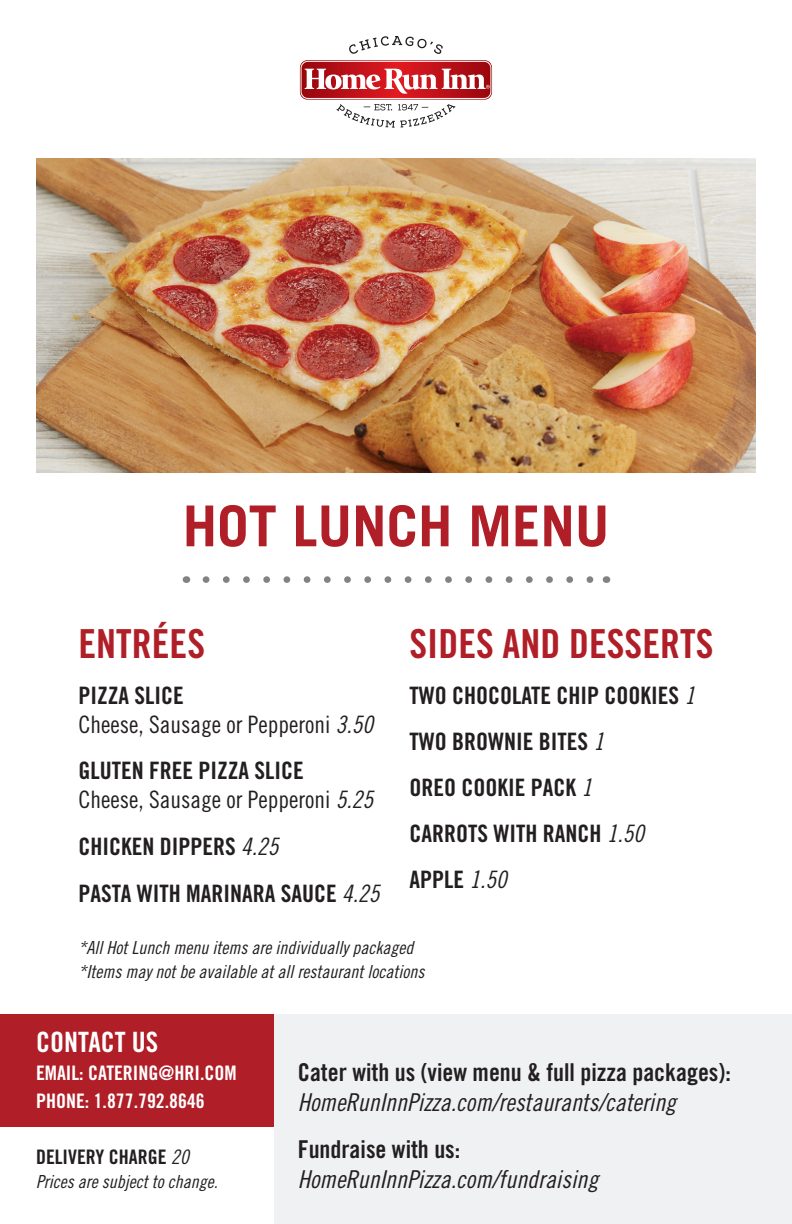
<style>
.page{position:relative;width:792px;height:1224px;background:#fff}
.page>*{position:absolute;margin:0;border:0;box-sizing:border-box;transform-origin:0 0}
.t1{font:700 56.4px "Trade Gothic LT Std";color:#b01e27}
.t2{font:40px "Trade Gothic LT Std Bd Cn 20";color:#b01e27}
.t3{font:28px "Trade Gothic LT Std Bd Cn 20";color:#fff}
.t4{font:24.6px "Trade Gothic LT Std Cn 18 Obl";color:#231f20}
.t5{font:24.6px "Trade Gothic LT Std Bd Cn 20";color:#231f20}
.t6{font:24px/46px "Trade Gothic LT Std Bd Cn 20";color:#231f20}
.t7{font:24px "Trade Gothic LT Std Cn 18";color:#231f20}
.t8{font:20px/28px "Trade Gothic LT Std Bd Cn 20";color:#fff}
.t9{font:20px "Trade Gothic LT Std Bd Cn 20";color:#231f20}
.t10{font:18px/24px "Trade Gothic LT Std Cn 18 Obl";color:#231f20}
.s1{font-family:"Trade Gothic LT Std Cn 18 Obl"}
</style>
<div class="page">
<div style="left:0;top:1014px;width:792px;height:210px;background:#f0f1f2"></div>
<div style="left:0;top:1117px;width:274px;height:107px;background:#fff"></div>
<svg style="left:300px;top:36px;width:192px;height:92px"></svg>
<img style="left:36px;top:159px;width:720px;height:313px">
<svg style="left:206px;top:576px;width:388px;height:7px"></svg>
<div style="left:0;top:1014px;width:274px;height:112px;background:#b01e27"></div>
<h1 class="t1" style="left:183px;top:492px;width:428px">HOT LUNCH MENU</h1>
<h2 class="t2" style="left:79px;top:620px;width:128px">ENTRÉES</h2>
<p class="t6" style="left:79px;top:673px;width:107px">PIZZA SLICE</p>
<p class="t7" style="left:79px;top:710px;width:296px">Cheese, Sausage or Pepperoni <span class="s1">3.50</span></p>
<p class="t6" style="left:79px;top:747px;width:227px">GLUTEN FREE PIZZA SLICE</p>
<p class="t7" style="left:79px;top:785px;width:296px">Cheese, Sausage or Pepperoni <span class="s1">5.25</span></p>
<p class="t6" style="left:79px;top:823px;width:302px;line-height:46.8px">CHICKEN DIPPERS <span class="s1">4.25<br></span>PASTA WITH MARINARA SAUCE <span class="s1">4.25</span></p>
<h2 class="t2" style="left:410px;top:620px;width:305px">SIDES AND DESSERTS</h2>
<p class="t6" style="left:410px;top:673px;width:287px">TWO CHOCOLATE CHIP COOKIES <span class="s1">1<br></span>TWO BROWNIE BITES <span class="s1">1<br></span>OREO COOKIE PACK <span class="s1">1<br></span>CARROTS WITH RANCH <span class="s1">1.50<br></span>APPLE <span class="s1">1.50</span></p>
<p class="t10" style="left:79px;top:936px;width:347px">*All Hot Lunch menu items are individually packaged *Items may not be available at all restaurant locations</p>
<p class="t3" style="left:36px;top:1025px;width:124px">CONTACT US</p>
<p class="t8" style="left:36px;top:1059px;width:202px">EMAIL: CATERING@HRI.COM<br>PHONE: 1.877.792.8646</p>
<p class="t9" style="left:36px;top:1145px;width:154px">DELIVERY CHARGE <span class="s1">20</span></p>
<p class="t10" style="left:36px;top:1170px;width:183px">Prices are subject to change.</p>
<p class="t5" style="left:298px;top:1058px;width:435px">Cater with us (view menu &amp; full pizza packages):</p>
<p class="t4" style="left:298px;top:1088px;width:380px">HomeRunInnPizza.com/restaurants/catering</p>
<p class="t5" style="left:298px;top:1135px;width:164px">Fundraise with us:</p>
<p class="t4" style="left:298px;top:1165px;width:302px">HomeRunInnPizza.com/fundraising</p>
</div>
